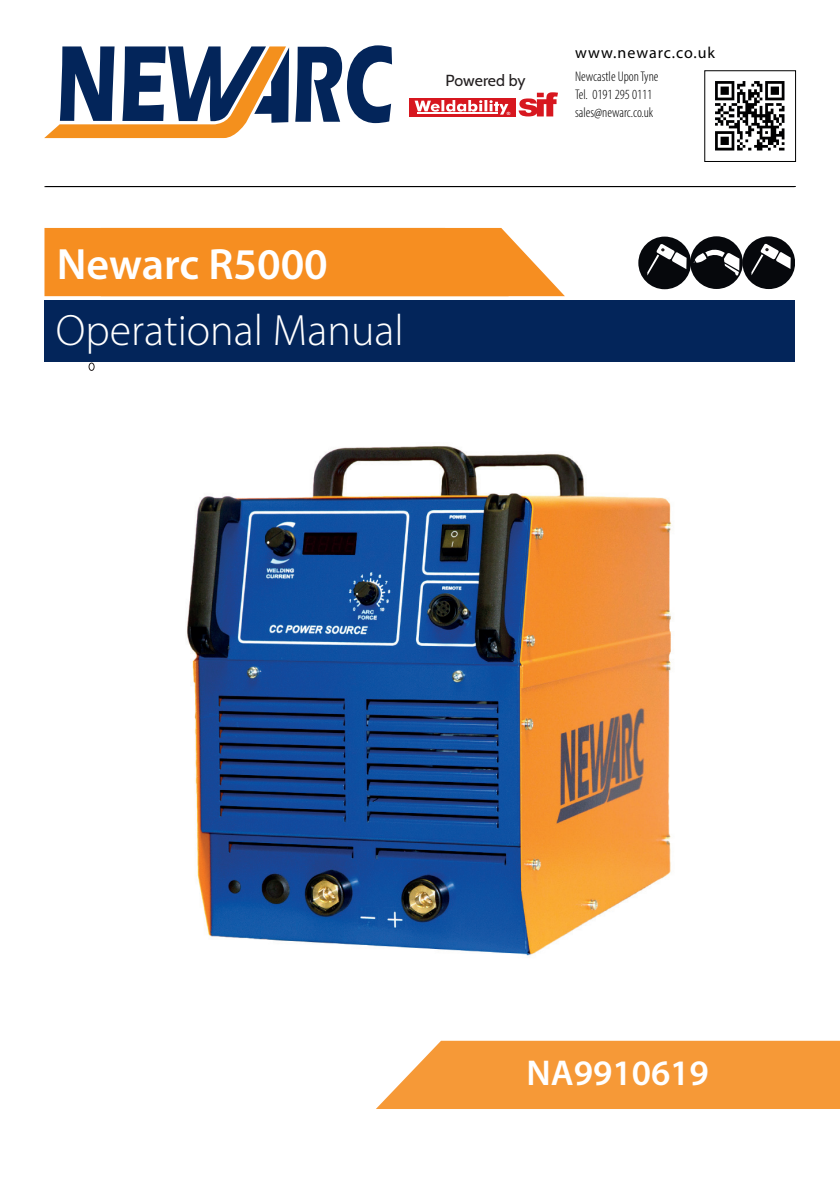
<style>
.page{position:relative;width:840px;height:1191px;background:#fff}
.page>*{position:absolute;margin:0;border:0;box-sizing:border-box;transform-origin:0 0}
.t1{font:300 44px "Myriad Pro";color:#fff}
.t2{font:600 44px "Myriad Pro";color:#fff}
.t3{font:600 36px "Myriad Pro";color:#fff}
.t4{font:16px "Myriad Pro";letter-spacing:.06em;color:#000001}
.t5{font:16px "Cabin";letter-spacing:-.005em;color:#231f20}
.t6{font:300 condensed 14px/18px "Myriad Pro";color:#000001}
.t7{font:700 4.4px "Arial";color:#fff;scale:1.12 1}
</style>
<div class="page">
<hr style="left:44px;top:186px;width:750px;height:1px;background:#000001">
<div style="left:88px;top:362px;width:7px;height:9px;border:1px solid #231f20;border-radius:50%"></div>
<hr style="left:46px;top:186px;width:749px;height:1px;background:#000001">
<img style="left:715px;top:81px;width:70px;height:70px">
<svg style="left:295px;top:45px;width:97px;height:78px"></svg>
<svg style="left:44px;top:46px;width:245px;height:92px"></svg>
<div style="left:409px;top:98px;width:106px;height:18px;background:#d7171f"></div>
<svg style="left:518px;top:92px;width:39px;height:24px"></svg>
<svg style="left:414px;top:100px;width:94px;height:15px"></svg>
<hr style="left:417px;top:112px;width:80px;height:1px;background:#fff">
<div style="left:44px;top:300px;width:750px;height:62px;background:#03255a"></div>
<div style="left:44px;top:228px;width:520px;height:68px;background:#f68e21"></div>
<img style="left:187px;top:446px;width:485px;height:510px">
<svg style="left:376px;top:1040px;width:463px;height:69px;background:#f6a147"></svg>
<div style="left:742px;top:236px;width:52px;height:53px;background:#06080c;border-radius:50%"></div>
<svg style="left:751px;top:244px;width:39px;height:31px"></svg>
<div style="left:690px;top:236px;width:52px;height:53px;background:#06080c;border-radius:50%"></div>
<svg style="left:693px;top:248px;width:46px;height:29px"></svg>
<div style="left:638px;top:237px;width:52px;height:52px;background:#06080c;border-radius:50%"></div>
<svg style="left:647px;top:244px;width:39px;height:31px"></svg>
<p class="t5" style="left:445px;top:70px;width:81px">Powered by</p>
<p class="t7" style="left:506px;top:111px;width:5px">®</p>
<p class="t4" style="left:575px;top:43px;width:141px">www.newarc.co.uk</p>
<p class="t6" style="left:575px;top:67px;width:85px">Newcastle Upon Tyne<br>Tel. 0191 295 0111 sales@newarc.co.uk</p>
<h1 class="t2" style="left:57px;top:236px;width:272px">Newarc R5000</h1>
<h1 class="t1" style="left:56px;top:304px;width:349px">Operational Manual</h1>
<h2 class="t3" style="left:526px;top:1050px;width:184px">NA9910619</h2>
</div>
